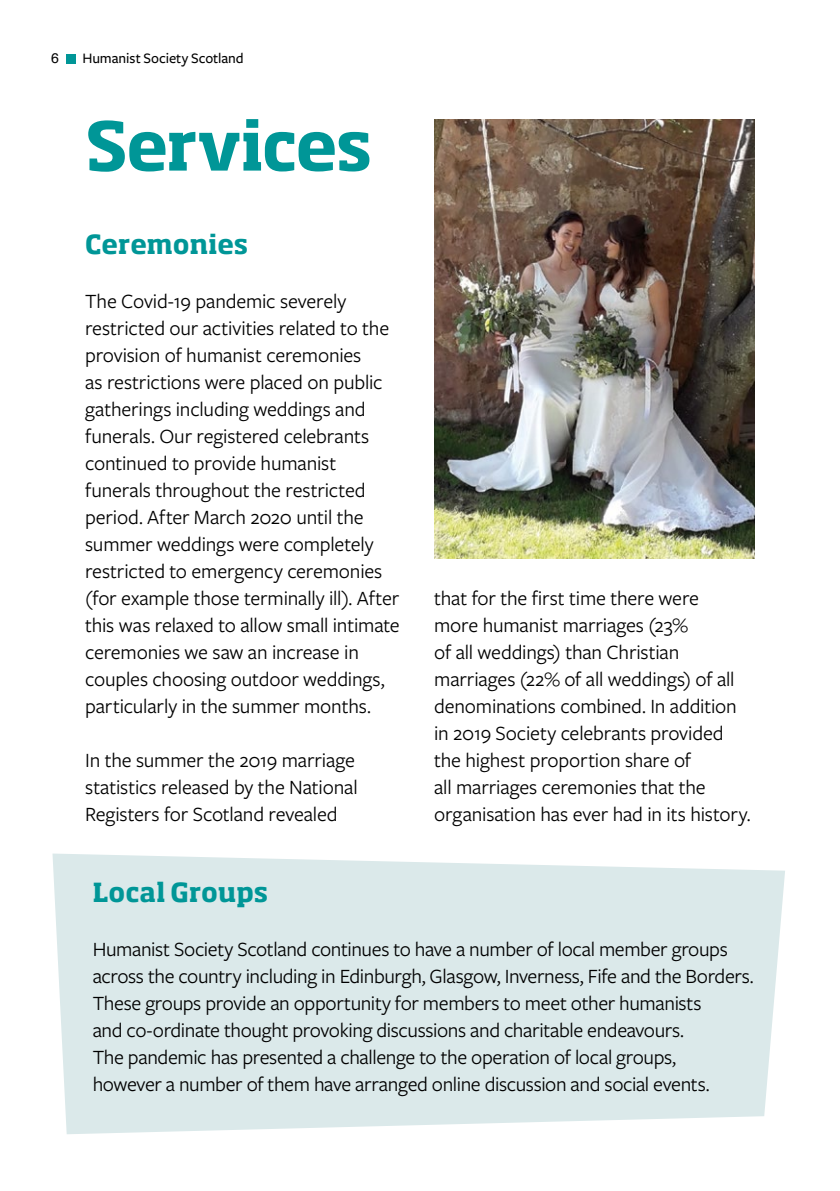
<style>
.page{position:relative;width:840px;height:1191px;background:#fff}
.page>*{position:absolute;margin:0;border:0;box-sizing:border-box;transform-origin:0 0}
.Heading{font:700 66px "Soho Std";letter-spacing:-.025em;color:#009697}
.Standfirst{font:700 26px "Soho Std";color:#009697}
.Body{font:21px/27px "Freight Sans Pro";letter-spacing:-.01em;color:#000}
.t1{font:500 15px "Freight Sans Pro";letter-spacing:-.005em;color:#000}
.t2{font:14px "Helvetica";color:#000}
</style>
<div class="page">
<div style="left:66px;top:54px;width:9px;height:9px;background:#009697"></div>
<svg style="left:52px;top:853px;width:732px;height:281px;background:#deeaeb"></svg>
<img style="left:434px;top:119px;width:320px;height:439px">
<p class="t2" style="left:51px;top:48px;width:9px">6</p>
<p class="t1" style="left:82px;top:48px;width:163px">Humanist Society Scotland</p>
<p class="Heading" style="left:85px;top:103px;width:288px">Services</p>
<p class="Standfirst" style="left:85px;top:228px;width:165px">Ceremonies</p>
<p class="Body" style="left:85px;top:287px;width:316px">The Covid-19 pandemic severely restricted our activities related to the provision of humanist ceremonies<br>as restrictions were placed on public gatherings including weddings and funerals. Our registered celebrants continued to provide humanist funerals throughout the restricted period. After March 2020 until the summer weddings were completely restricted to emergency ceremonies (for example those terminally ill). After this was relaxed to allow small intimate ceremonies we saw an increase in couples choosing outdoor weddings, particularly in the summer months.</p>
<p class="Body" style="left:85px;top:746px;width:274px">In the summer the 2019 marriage statistics released by the National<br>Registers for Scotland revealed</p>
<p class="Body" style="left:434px;top:584px;width:318px">that for the first time there were<br>more humanist marriages (23%<br>of all weddings) than Christian marriages (22% of all weddings) of all denominations combined. In addition in 2019 Society celebrants provided the highest proportion share of<br>all marriages ceremonies that the organisation has ever had in its history.</p>
<p class="Standfirst" style="left:93px;top:876px;width:177px">Local Groups</p>
<p class="Body" style="left:93px;top:935px;width:662px">Humanist Society Scotland continues to have a number of local member groups across the country including in Edinburgh, Glasgow, Inverness, Fife and the Borders.<br>These groups provide an opportunity for members to meet other humanists<br>and co-ordinate thought provoking discussions and charitable endeavours.<br>The pandemic has presented a challenge to the operation of local groups,<br>however a number of them have arranged online discussion and social events.</p>
</div>
